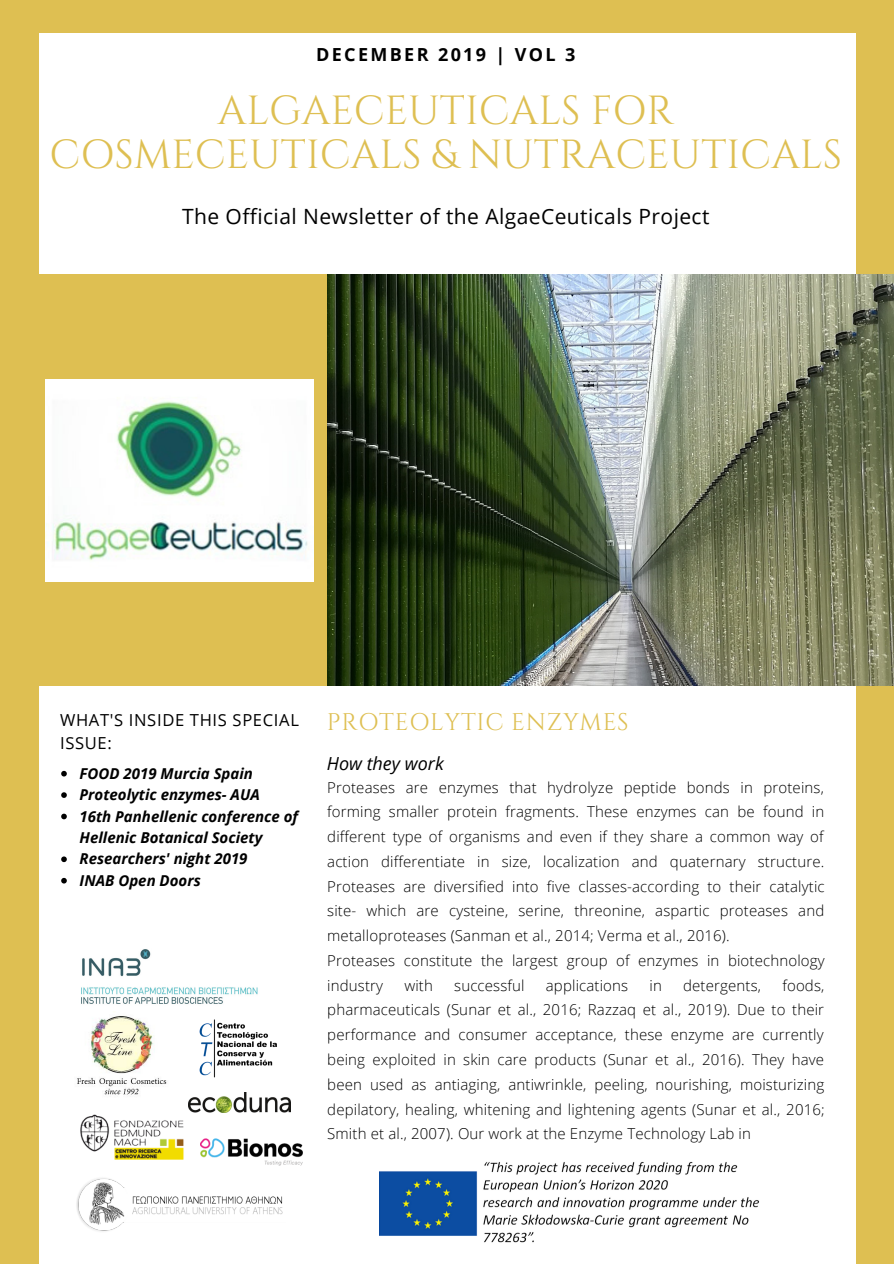
<style>
.page{position:relative;width:894px;height:1264px;background:#fff}
.page>*{position:absolute;margin:0;border:0;box-sizing:border-box;transform-origin:0 0}
.t1{font:40.5px/44px "Cinzel";color:#debf52;text-align:center}
.t2{font:24px "Cinzel";letter-spacing:.03em;color:#debf52}
.t3{font:21px "Open Sans";letter-spacing:.02em;color:#000}
.t4{font:700 18px "Open Sans";letter-spacing:.13em;color:#000}
.t5{font:italic 18px "Open Sans";color:#000}
.t6{font:16.5px/23.7px "Open Sans";letter-spacing:.04em;color:#000}
.t7{font:300 15px/24.8px "Open Sans";letter-spacing:.01em;color:#000}
.t8{font:italic 700 15px/21.5px "Open Sans";color:#000}
</style>
<div class="page">
<div style="left:0;top:0;width:893px;height:1263px;background:#debf52"></div>
<div style="left:40px;top:33px;width:815px;height:1230px;background:#fff"></div>
<img style="left:326px;top:275px;width:567px;height:411px">
<div style="left:0;top:275px;width:326px;height:411px;background:#debf52"></div>
<img style="left:46px;top:380px;width:268px;height:201px">
<img style="left:81px;top:949px;width:177px;height:55px">
<img style="left:379px;top:1161px;width:380px;height:82px">
<img style="left:201px;top:1138px;width:101px;height:28px">
<img style="left:76px;top:1178px;width:207px;height:54px">
<img style="left:189px;top:1092px;width:101px;height:20px">
<img style="left:199px;top:1019px;width:78px;height:59px">
<img style="left:77px;top:1016px;width:90px;height:79px">
<img style="left:80px;top:1111px;width:112px;height:49px">
<svg style="left:61px;top:770px;width:6px;height:6px"></svg>
<svg style="left:61px;top:792px;width:6px;height:6px"></svg>
<svg style="left:61px;top:813px;width:6px;height:6px"></svg>
<svg style="left:61px;top:856px;width:6px;height:6px"></svg>
<svg style="left:61px;top:877px;width:6px;height:6px"></svg>
<p class="t4" style="left:316px;top:42px;width:261px">DECEMBER 2019 | VOL 3</p>
<h1 class="t1" style="left:50px;top:90px;width:793px">ALGAECEUTICALS FOR<br>COSMECEUTICALS &amp; NUTRACEUTICALS</h1>
<h3 class="t3" style="left:182px;top:201px;width:528px">The Official Newsletter of the AlgaeCeuticals Project</h3>
<p class="t6" style="left:60px;top:707px;width:240px">WHAT'S INSIDE THIS SPECIAL<br>ISSUE:</p>
<p class="t8" style="left:80px;top:762px;width:220px">FOOD 2019 Murcia Spain<br>Proteolytic enzymes- AUA<br>16th Panhellenic conference of<br>Hellenic Botanical Society<br>Researchers' night 2019<br>INAB Open Doors</p>
<h2 class="t2" style="left:327px;top:707px;width:303px">PROTEOLYTIC ENZYMES</h2>
<p class="t5" style="left:327px;top:750px;width:118px">How they work</p>
<p class="t7" style="left:327px;top:774px;width:499px">Proteases are enzymes that hydrolyze peptide bonds in proteins, forming smaller protein fragments. These enzymes can be found in different type of organisms and even if they share a common way of action differentiate in size, localization and quaternary structure.<br>Proteases are diversified into five classes-according to their catalytic site- which are cysteine, serine, threonine, aspartic proteases and metalloproteases (Sanman et al., 2014; Verma et al., 2016).<br>Proteases constitute the largest group of enzymes in biotechnology industry</p>
<p class="t7" style="left:327px;top:972px;width:499px;text-align:justify;text-indent:455px">foods, pharmaceuticals (Sunar et al., 2016; Razzaq et al., 2019). Due to their performance and consumer acceptance, these enzyme are currently being exploited in skin care products (Sunar et al., 2016). They have been used as antiaging, antiwrinkle, peeling, nourishing, moisturizing depilatory, healing, whitening and lightening agents (Sunar et al., 2016; Smith et al., 2007). Our work at the Enzyme Technology Lab in</p>
<p class="t7" style="left:404px;top:972px;width:30px">with</p>
<p class="t7" style="left:454px;top:972px;width:72px">successful</p>
<p class="t7" style="left:545px;top:972px;width:84px">applications</p>
<p class="t7" style="left:649px;top:972px;width:14px">in</p>
<p class="t7" style="left:683px;top:972px;width:79px">detergents,</p>
</div>
